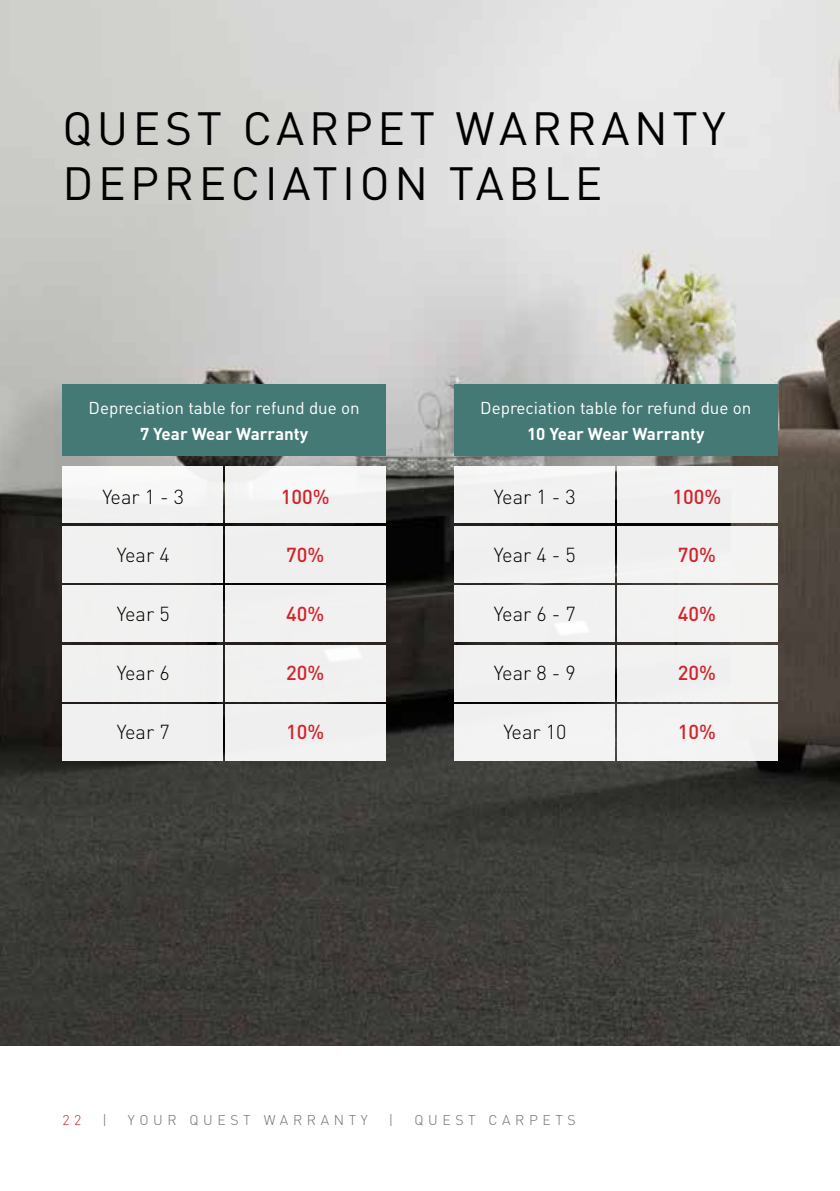
<style>
.page{position:relative;width:840px;height:1191px;background:#fff}
.page>*{position:absolute;margin:0;border:0;box-sizing:border-box;transform-origin:0 0}
.t1{font:46px/55.2px "DIN";letter-spacing:.1em;color:#000}
.t2{font:300 20px "DIN";color:#000}
.t3{font:500 20px "DIN";color:#d2232a}
.t4{font:17px "DIN";color:#fff}
.t5{font:700 17px "DIN";color:#fff}
.t6{font:300 14px "DIN";letter-spacing:.33em;color:#6d6e71}
.t7{font:300 14px "DIN";color:#d2232a}
</style>
<div class="page">
<img style="left:0;top:0;width:839px;height:1045px">
<div style="left:62px;top:466px;width:160px;height:57px;background:#f6f6f6"></div>
<div style="left:225px;top:466px;width:160px;height:57px;background:#f2f1f1"></div>
<div style="left:62px;top:526px;width:160px;height:56px;background:#f1f1f1"></div>
<div style="left:225px;top:526px;width:160px;height:56px;background:#efefef"></div>
<div style="left:62px;top:585px;width:160px;height:57px;background:#f1f1f0"></div>
<div style="left:225px;top:585px;width:160px;height:57px;background:#f1f1f1"></div>
<div style="left:62px;top:645px;width:160px;height:56px;background:#f1f0f0"></div>
<div style="left:225px;top:645px;width:160px;height:56px;background:#f1f1f0"></div>
<div style="left:62px;top:704px;width:160px;height:57px;background:#f0f0f0"></div>
<div style="left:225px;top:704px;width:160px;height:57px;background:#efefef"></div>
<div style="left:454px;top:466px;width:160px;height:57px;background:#f1f1f0"></div>
<div style="left:617px;top:466px;width:160px;height:57px;background:#f2f2f2"></div>
<div style="left:454px;top:526px;width:160px;height:56px;background:#efefef"></div>
<div style="left:617px;top:526px;width:160px;height:56px;background:#f2f2f2"></div>
<div style="left:454px;top:585px;width:160px;height:57px;background:#f1f1f1"></div>
<div style="left:617px;top:585px;width:160px;height:57px;background:#f2f2f2"></div>
<div style="left:454px;top:645px;width:160px;height:56px;background:#f1f1f0"></div>
<div style="left:617px;top:645px;width:160px;height:56px;background:#f2f1f1"></div>
<div style="left:454px;top:704px;width:160px;height:57px;background:#f2f3f2"></div>
<div style="left:617px;top:704px;width:160px;height:57px;background:#f3f3f3"></div>
<div style="left:62px;top:384px;width:324px;height:71px;background:#447975"></div>
<div style="left:454px;top:384px;width:323px;height:71px;background:#447975"></div>
<h1 class="t1" style="left:62px;top:100px;width:664px">QUEST CARPET WARRANTY<br>DEPRECIATION TABLE</h1>
<p class="t4" style="left:89px;top:397px;width:272px">Depreciation table for refund due on</p>
<p class="t5" style="left:140px;top:422px;width:170px">7 Year Wear Warranty</p>
<p class="t4" style="left:480px;top:397px;width:272px">Depreciation table for refund due on</p>
<p class="t5" style="left:526px;top:422px;width:179px">10 Year Wear Warranty</p>
<p class="t2" style="left:102px;top:484px;width:83px">Year 1 - 3</p>
<p class="t3" style="left:281px;top:483px;width:50px">100%</p>
<p class="t2" style="left:493px;top:484px;width:83px">Year 1 - 3</p>
<p class="t3" style="left:672px;top:483px;width:50px">100%</p>
<p class="t2" style="left:117px;top:543px;width:54px">Year 4</p>
<p class="t3" style="left:286px;top:542px;width:40px">70%</p>
<p class="t2" style="left:493px;top:543px;width:83px">Year 4 - 5</p>
<p class="t3" style="left:677px;top:542px;width:40px">70%</p>
<p class="t2" style="left:117px;top:601px;width:54px">Year 5</p>
<p class="t3" style="left:286px;top:601px;width:40px">40%</p>
<p class="t2" style="left:493px;top:601px;width:83px">Year 6 - 7</p>
<p class="t3" style="left:677px;top:601px;width:40px">40%</p>
<p class="t2" style="left:117px;top:660px;width:54px">Year 6</p>
<p class="t3" style="left:286px;top:660px;width:40px">20%</p>
<p class="t2" style="left:493px;top:660px;width:83px">Year 8 - 9</p>
<p class="t3" style="left:677px;top:660px;width:40px">20%</p>
<p class="t2" style="left:117px;top:719px;width:54px">Year 7</p>
<p class="t3" style="left:286px;top:719px;width:40px">10%</p>
<p class="t2" style="left:503px;top:719px;width:65px">Year 10</p>
<p class="t3" style="left:677px;top:719px;width:40px">10%</p>
<p class="t7" style="left:62px;top:1111px;width:21px">2 2</p>
<p class="t6" style="left:102px;top:1111px;width:6px">|</p>
<p class="t6" style="left:128px;top:1111px;width:241px">YOUR QUEST WARRANTY</p>
<p class="t6" style="left:388px;top:1111px;width:6px">|</p>
<p class="t6" style="left:414px;top:1111px;width:163px">QUEST CARPETS</p>
</div>
